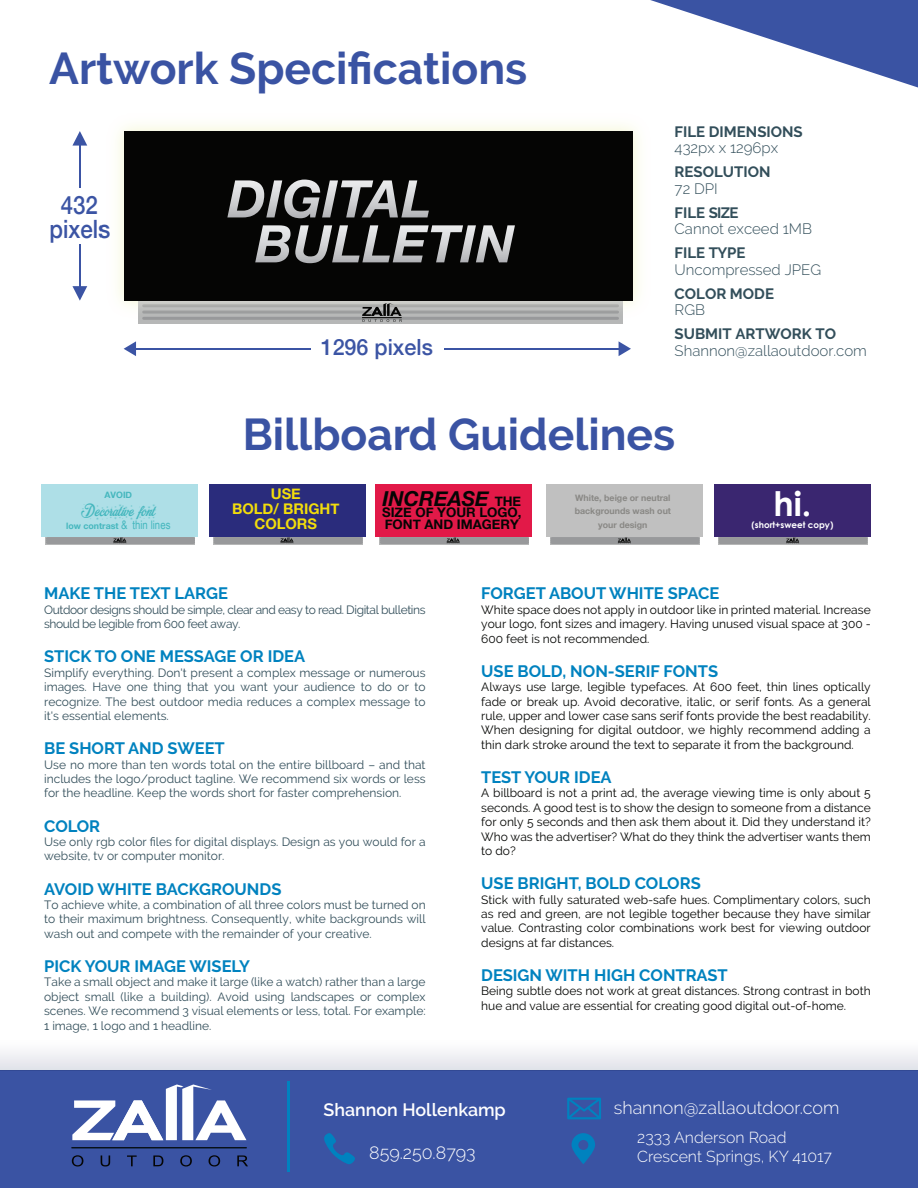
<style>
.page{position:relative;width:918px;height:1188px;background:#fff}
.page>*{position:absolute;margin:0;border:0;box-sizing:border-box;transform-origin:0 0}
.t1{font:700 44.4px "Raleway";color:#3a53a3}
.t2{font:700 33.9px "Century Gothic";color:#fff}
.t3{font:500 25.2px/23.5px "Helvetica Neue";color:#3b54a4;text-align:center;scale:.88 1}
.t4{font:500 22.35px "Helvetica Neue";color:#3b54a4}
.t5{font:italic 700 20.55px "Helvetica Neue";color:#050504}
.t6{font:300 17.85px "Raleway";color:#fff}
.t7{font:600 17.85px "Raleway";color:#fff}
.t8{font:17.7px "Merry Christmas Flake";color:#45b7be}
.t9{font:700 16.5px "Raleway";color:#0082bf}
.t10{font:300 15.9px "Raleway";color:#fff}
.t11{font:300 15px "Raleway";color:#324e5a}
.t12{font:700 15px "Raleway";color:#324e5a}
.t13{font:700 15px "Raleway";letter-spacing:-.025em;color:#324e5a}
.t14{font:700 14.7px/14.7px "Helvetica Neue";color:#f2dd0c;text-align:center}
.t15{font:700 13.2px/11.7px "Helvetica Neue";color:#050504}
.t16{font:12px/14.4px "Raleway";color:#040503;text-align:justify}
.t17{font:12px/14.4px "Raleway";color:#324e5a;text-align:justify}
.t18{font:12px/14.4px "Raleway";letter-spacing:-.035em;color:#324e5a}
.t19{font:700 8.85px/13.2px "Helvetica Neue";color:#898885;text-align:center}
.t20{font:700 8.85px "Helvetica Neue";color:#45b7be}
.t21{font:700 8.85px "Century Gothic";color:#fff}
.s1{font-family:"Arial Narrow";font-weight:400;font-size:11.7px}
.s2{font-style:normal;font-size:13.2px}
</style>
<div class="page">
<svg style="left:650px;top:0;width:268px;height:88px"></svg>
<div style="left:0;top:1071px;width:918px;height:117px;background:#3a53a3"></div>
<div style="left:0;top:1039px;width:918px;height:32px;background:linear-gradient(to bottom,#fff,#e0e3e9)"></div>
<svg style="left:324px;top:1133px;width:31px;height:31px"></svg>
<svg style="left:567px;top:1098px;width:34px;height:21px"></svg>
<svg style="left:572px;top:1133px;width:23px;height:31px"></svg>
<hr style="left:288px;top:1082px;width:2px;height:90px;background:#0082bf">
<svg style="left:72px;top:1155px;width:11px;height:12px"></svg>
<svg style="left:101px;top:1155px;width:9px;height:12px"></svg>
<svg style="left:127px;top:1155px;width:10px;height:11px"></svg>
<svg style="left:153px;top:1155px;width:10px;height:11px"></svg>
<svg style="left:180px;top:1155px;width:12px;height:12px"></svg>
<svg style="left:209px;top:1155px;width:11px;height:12px"></svg>
<svg style="left:237px;top:1155px;width:11px;height:11px"></svg>
<hr style="left:71px;top:1147px;width:176px;height:1px;background:#050504">
<svg style="left:72px;top:1084px;width:174px;height:56px"></svg>
<hr style="left:79px;top:143px;width:2px;height:44px;background:#3b54a4">
<svg style="left:72px;top:131px;width:15px;height:15px"></svg>
<hr style="left:79px;top:244px;width:2px;height:45px;background:#3b54a4">
<svg style="left:72px;top:286px;width:15px;height:15px"></svg>
<hr style="left:134px;top:348px;width:177px;height:2px;background:#3b54a4">
<svg style="left:124px;top:341px;width:12px;height:15px"></svg>
<hr style="left:444px;top:348px;width:177px;height:2px;background:#3b54a4">
<svg style="left:619px;top:341px;width:12px;height:15px"></svg>
<div style="left:139px;top:301px;width:484px;height:23px;background:#b6b7b7"></div>
<img style="left:118px;top:125px;width:521px;height:198px">
<div style="left:124px;top:131px;width:508px;height:170px;background:#050504"></div>
<svg style="left:227px;top:180px;width:202px;height:38px"></svg>
<svg style="left:255px;top:225px;width:260px;height:38px"></svg>
<svg style="left:362px;top:303px;width:40px;height:19px"></svg>
<div style="left:46px;top:537px;width:149px;height:7px;background:#9e9fa0"></div>
<hr style="left:47px;top:541px;width:147px;height:3px;background:#98999b">
<hr style="left:47px;top:539px;width:147px;height:3px;background:#98999b">
<hr style="left:47px;top:537px;width:147px;height:3px;background:#98999b">
<div style="left:41px;top:485px;width:157px;height:52px;background:#aedfe7"></div>
<svg style="left:113px;top:537px;width:14px;height:7px"></svg>
<div style="left:550px;top:537px;width:150px;height:7px;background:#98999b"></div>
<div style="left:546px;top:485px;width:157px;height:52px;background:#c0c0c0"></div>
<svg style="left:618px;top:537px;width:13px;height:7px"></svg>
<div style="left:214px;top:537px;width:149px;height:7px;background:#98999b"></div>
<div style="left:209px;top:485px;width:157px;height:52px;background:#2a2c7c"></div>
<svg style="left:281px;top:537px;width:13px;height:7px"></svg>
<svg style="left:380px;top:537px;width:149px;height:7px"></svg>
<hr style="left:381px;top:541px;width:147px;height:3px;background:#98999b">
<hr style="left:381px;top:539px;width:147px;height:3px;background:#98999b">
<hr style="left:381px;top:537px;width:147px;height:3px;background:#98999b">
<div style="left:375px;top:485px;width:157px;height:52px;background:#e21948"></div>
<svg style="left:447px;top:537px;width:13px;height:7px"></svg>
<div style="left:718px;top:537px;width:150px;height:7px;background:#98999b"></div>
<div style="left:714px;top:485px;width:157px;height:52px;background:#3a2670"></div>
<svg style="left:786px;top:537px;width:13px;height:7px"></svg>
<h1 class="t1" style="left:49px;top:40px;width:480px">Artwork Specifications</h1>
<h3 class="t3" style="left:50px;top:192px;width:70px">432 pixels</h3>
<h3 class="t4" style="left:321px;top:329px;width:114px">1296 pixels</h3>
<p class="t12" style="left:675px;top:122px;width:130px">FILE DIMENSIONS</p>
<p class="t11" style="left:675px;top:138px;width:105px">432px x 1296px</p>
<p class="t12" style="left:675px;top:162px;width:97px">RESOLUTION</p>
<p class="t11" style="left:675px;top:179px;width:45px">72 DPI</p>
<p class="t13" style="left:675px;top:203px;width:65px">FILE SIZE</p>
<p class="t11" style="left:675px;top:219px;width:139px">Cannot exceed 1MB</p>
<p class="t12" style="left:675px;top:243px;width:73px">FILE TYPE</p>
<p class="t11" style="left:675px;top:260px;width:148px">Uncompressed JPEG</p>
<p class="t12" style="left:675px;top:284px;width:101px">COLOR MODE</p>
<p class="t11" style="left:675px;top:300px;width:32px">RGB</p>
<p class="t12" style="left:675px;top:324px;width:163px">SUBMIT ARTWORK TO</p>
<p class="t11" style="left:675px;top:341px;width:194px">Shannon@zallaoutdoor.com</p>
<p class="t20" style="left:105px;top:488px;width:29px">AVOID</p>
<h3 class="t8" style="left:81px;top:499px;width:76px">Decorative font</h3>
<p class="t20" style="left:66px;top:519px;width:106px">low contrast <span class="s1">&amp; thin lines</span></p>
<h1 class="t1" style="left:243px;top:406px;width:434px">Billboard Guidelines</h1>
<p class="t14" style="left:232px;top:487px;width:109px">USE<br>BOLD/ BRIGHT<br>COLORS</p>
<h3 class="t5" style="left:383px;top:482px;width:140px">INCREASE <span class="s2">THE</span></h3>
<p class="t15" style="left:382px;top:507px;width:141px">SIZE OF YOUR LOGO,<br>FONT AND IMAGERY</p>
<p class="t19" style="left:575px;top:492px;width:98px">White, beige or neutral backgrounds wash out your design</p>
<h2 class="t2" style="left:774px;top:478px;width:39px">hi.</h2>
<p class="t21" style="left:752px;top:518px;width:83px">(short+sweet copy)</p>
<h3 class="t9" style="left:44px;top:583px;width:185px">MAKE THE TEXT LARGE</h3>
<p class="t18" style="left:44px;top:602px;width:383px">Outdoor designs should be simple, clear and easy to read. Digital bulletins should be legible from 600 feet away.</p>
<h3 class="t9" style="left:44px;top:646px;width:263px">STICK TO ONE MESSAGE OR IDEA</h3>
<p class="t17" style="left:44px;top:665px;width:383px">Simplify everything. Don't present a complex message or numerous images. Have one thing that you want your audience to do or to recognize. The best outdoor media reduces a complex message to it's essential elements.</p>
<h3 class="t9" style="left:44px;top:738px;width:182px">BE SHORT AND SWEET</h3>
<p class="t17" style="left:44px;top:757px;width:383px">Use no more than ten words total on the entire billboard – and that includes the logo/product tagline. We recommend six words or less for the headline. Keep the words short for faster comprehension.</p>
<h3 class="t9" style="left:44px;top:815px;width:58px">COLOR</h3>
<p class="t17" style="left:44px;top:834px;width:383px">Use only rgb color files for digital displays. Design as you would for a website, tv or computer monitor.</p>
<h3 class="t9" style="left:44px;top:878px;width:239px">AVOID WHITE BACKGROUNDS</h3>
<p class="t17" style="left:44px;top:897px;width:383px">To achieve white, a combination of all three colors must be turned on to their maximum brightness. Consequently, white backgrounds will wash out and compete with the remainder of your creative.</p>
<h3 class="t9" style="left:44px;top:955px;width:208px">PICK YOUR IMAGE WISELY</h3>
<p class="t17" style="left:44px;top:975px;width:383px">Take a small object and make it large (like a watch) rather than a large object small (like a building). Avoid using landscapes or complex scenes. We recommend 3 visual elements or less, total. For example:<br>1 image, 1 logo and 1 headline.</p>
<h3 class="t9" style="left:481px;top:583px;width:240px">FORGET ABOUT WHITE SPACE</h3>
<p class="t16" style="left:481px;top:602px;width:391px">White space does not apply in outdoor like in printed material. Increase your logo, font sizes and imagery. Having unused visual space at 300 - 600 feet is not recommended.</p>
<h3 class="t9" style="left:481px;top:660px;width:238px">USE BOLD, NON-SERIF FONTS</h3>
<p class="t16" style="left:481px;top:680px;width:391px">Always use large, legible typefaces. At 600 feet, thin lines optically fade or break up. Avoid decorative, italic, or serif fonts. As a general rule, upper and lower case sans serif fonts provide the best readability.<br>When designing for digital outdoor, we highly recommend adding a thin dark stroke around the text to separate it from the background.</p>
<h3 class="t9" style="left:481px;top:766px;width:132px">TEST YOUR IDEA</h3>
<p class="t16" style="left:481px;top:786px;width:391px">A billboard is not a print ad, the average viewing time is only about 5 seconds. A good test is to show the design to someone from a distance for only 5 seconds and then ask them about it. Did they understand it?<br>Who was the advertiser? What do they think the advertiser wants them to do?</p>
<h3 class="t9" style="left:481px;top:873px;width:221px">USE BRIGHT, BOLD COLORS</h3>
<p class="t16" style="left:481px;top:892px;width:391px">Stick with fully saturated web-safe hues. Complimentary colors, such as red and green, are not legible together because they have similar value. Contrasting color combinations work best for viewing outdoor designs at far distances.</p>
<h3 class="t9" style="left:481px;top:964px;width:248px">DESIGN WITH HIGH CONTRAST</h3>
<p class="t16" style="left:481px;top:984px;width:391px">Being subtle does not work at great distances. Strong contrast in both hue and value are essential for creating good digital out-of-home.</p>
<h3 class="t7" style="left:324px;top:1099px;width:184px">Shannon Hollenkamp</h3>
<h3 class="t6" style="left:614px;top:1096px;width:227px">shannon@zallaoutdoor.com</h3>
<h3 class="t10" style="left:637px;top:1127px;width:151px">2333 Anderson Road</h3>
<h3 class="t6" style="left:369px;top:1141px;width:108px">859.250.8793</h3>
<h3 class="t10" style="left:637px;top:1146px;width:196px">Crescent Springs, KY 41017</h3>
</div>
